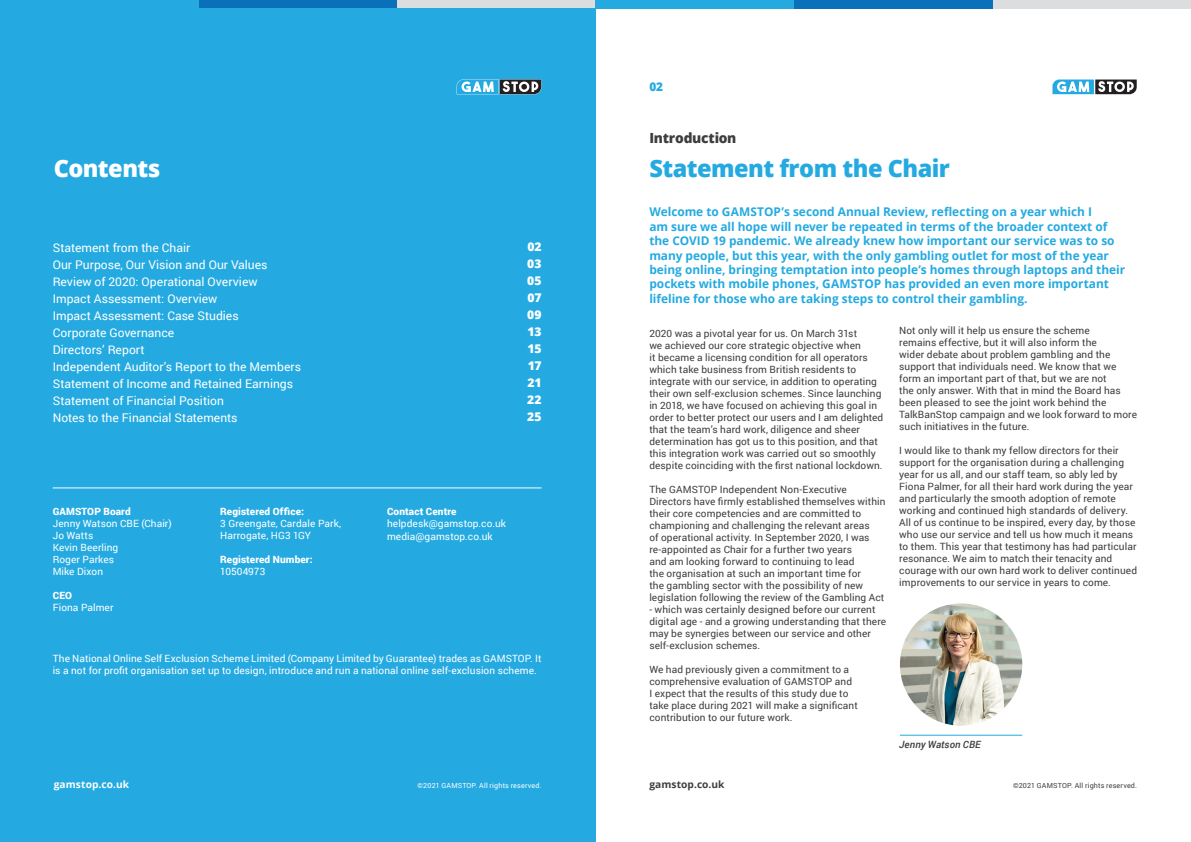
<style>
.page{position:relative;width:1191px;height:842px;background:#fff}
.page>*{position:absolute;margin:0;border:0;box-sizing:border-box;transform-origin:0 0}
.t1{font:800 24px "Open Sans";letter-spacing:-.02em;color:#24aae1}
.t2{font:800 24px "Open Sans";letter-spacing:-.025em;color:#fff}
.t3{font:800 14px "Open Sans";letter-spacing:-.02em;color:#3e3e3f}
.t4{font:700 12px/14.4px "Open Sans";letter-spacing:-.005em;color:#24aae1}
.t5{font:12px "Roboto";color:#fff}
.t6{font:800 12px "Open Sans";letter-spacing:.005em;color:#fff}
.t7{font:800 12px "Open Sans";color:#24aae1}
.t8{font:10px/12px "Roboto";letter-spacing:.005em;color:#3e3e3f}
.t9{font:10px/12px "Roboto";letter-spacing:.005em;color:#fff}
.t10{font:900 10px "Roboto";letter-spacing:.01em;color:#fff}
.t11{font:italic 500 10px "Roboto";letter-spacing:.01em;color:#3e3e3f}
.t12{font:700 10px "Open Sans";color:#3e3e3f}
.t13{font:700 10px "Open Sans";color:#fff}
.t14{font:7px "Roboto";letter-spacing:.02em;color:#3e3e3f}
.t15{font:7px "Roboto";letter-spacing:.02em;color:#fff}
</style>
<div class="page">
<div style="left:397px;top:0;width:198px;height:9px;background:#dcdddf"></div>
<div style="left:198px;top:0;width:199px;height:9px;background:#0970b9"></div>
<div style="left:0;top:0;width:198px;height:9px;background:#24aae1"></div>
<div style="left:992px;top:0;width:199px;height:9px;background:#dcdddf"></div>
<div style="left:794px;top:0;width:198px;height:9px;background:#0970b9"></div>
<div style="left:595px;top:0;width:199px;height:9px;background:#24aae1"></div>
<svg style="left:1052px;top:79px;width:85px;height:15px"></svg>
<div style="left:0;top:9px;width:595px;height:833px;background:#24aae1"></div>
<img style="left:900px;top:603px;width:122px;height:123px;border-radius:61px">
<hr style="left:900px;top:735px;width:122px;height:1px;background:#24aae1">
<hr style="left:53px;top:488px;width:488px;height:1px;background:#fff">
<svg style="left:456px;top:79px;width:85px;height:15px"></svg>
<p class="t2" style="left:54px;top:150px;width:108px">Contents</p>
<p class="t5" style="left:53px;top:239px;width:139px">Statement from the Chair</p>
<p class="t5" style="left:53px;top:256px;width:216px">Our Purpose, Our Vision and Our Values</p>
<p class="t5" style="left:53px;top:273px;width:206px">Review of 2020: Operational Overview</p>
<p class="t5" style="left:53px;top:290px;width:166px">Impact Assessment: Overview</p>
<p class="t5" style="left:53px;top:307px;width:187px">Impact Assessment: Case Studies</p>
<p class="t5" style="left:53px;top:324px;width:123px">Corporate Governance</p>
<p class="t5" style="left:53px;top:341px;width:93px">Directors’ Report</p>
<p class="t5" style="left:53px;top:358px;width:250px">Independent Auditor’s Report to the Members</p>
<p class="t5" style="left:53px;top:375px;width:242px">Statement of Income and Retained Earnings</p>
<p class="t5" style="left:53px;top:392px;width:173px">Statement of Financial Position</p>
<p class="t5" style="left:53px;top:409px;width:186px">Notes to the Financial Statements</p>
<p class="t10" style="left:53px;top:504px;width:79px">GAMSTOP Board</p>
<p class="t9" style="left:53px;top:517px;width:120px">Jenny Watson CBE (Chair)</p>
<p class="t9" style="left:53px;top:529px;width:42px">Jo Watts</p>
<p class="t9" style="left:53px;top:541px;width:67px">Kevin Beerling</p>
<p class="t9" style="left:53px;top:553px;width:63px">Roger Parkes</p>
<p class="t9" style="left:53px;top:565px;width:52px">Mike Dixon</p>
<p class="t10" style="left:53px;top:588px;width:21px">CEO</p>
<p class="t9" style="left:53px;top:601px;width:62px">Fiona Palmer</p>
<p class="t10" style="left:220px;top:504px;width:85px">Registered Office:</p>
<p class="t9" style="left:220px;top:517px;width:122px">3 Greengate, Cardale Park,<br>Harrogate, HG3 1GY</p>
<p class="t10" style="left:220px;top:552px;width:94px">Registered Number:</p>
<p class="t9" style="left:220px;top:565px;width:47px">10504973</p>
<p class="t6" style="left:527px;top:237px;width:16px">02</p>
<p class="t6" style="left:527px;top:254px;width:16px">03</p>
<p class="t6" style="left:527px;top:271px;width:16px">05</p>
<p class="t6" style="left:527px;top:288px;width:16px">07</p>
<p class="t6" style="left:527px;top:305px;width:16px">09</p>
<p class="t6" style="left:527px;top:322px;width:16px">13</p>
<p class="t6" style="left:527px;top:339px;width:16px">15</p>
<p class="t6" style="left:528px;top:356px;width:15px">17</p>
<p class="t6" style="left:527px;top:373px;width:16px">21</p>
<p class="t6" style="left:527px;top:390px;width:16px">22</p>
<p class="t6" style="left:527px;top:407px;width:16px">25</p>
<p class="t10" style="left:387px;top:504px;width:71px">Contact Centre</p>
<p class="t9" style="left:387px;top:516px;width:120px;line-height:13.2px">helpdesk@gamstop.co.uk media@gamstop.co.uk</p>
<p class="t9" style="left:53px;top:652px;width:490px">The National Online Self Exclusion Scheme Limited (Company Limited by Guarantee) trades as GAMSTOP. It is a not for profit organisation set up to design, introduce and run a national online self-exclusion scheme.</p>
<p class="t13" style="left:54px;top:777px;width:77px">gamstop.co.uk</p>
<p class="t15" style="left:417px;top:781px;width:126px">©2021 GAMSTOP. All rights reserved.</p>
<p class="t7" style="left:649px;top:78px;width:15px">02</p>
<p class="t3" style="left:649px;top:127px;width:89px">Introduction</p>
<p class="t1" style="left:649px;top:150px;width:302px">Statement from the Chair</p>
<p class="t4" style="left:649px;top:205px;width:477px">Welcome to GAMSTOP’s second Annual Review, reflecting on a year which I<br>am sure we all hope will never be repeated in terms of the broader context of the COVID 19 pandemic. We already knew how important our service was to so many people, but this year, with the only gambling outlet for most of the year being online, bringing temptation into people’s homes through laptops and their pockets with mobile phones, GAMSTOP has provided an even more important lifeline for those who are taking steps to control their gambling.</p>
<p class="t8" style="left:649px;top:327px;width:235px">2020 was a pivotal year for us. On March 31st<br>we achieved our core strategic objective when<br>it became a licensing condition for all operators which take business from British residents to integrate with our service, in addition to operating their own self-exclusion schemes. Since launching in 2018, we have focused on achieving this goal in order to better protect our users and I am delighted that the team’s hard work, diligence and sheer determination has got us to this position, and that this integration work was carried out so smoothly despite coinciding with the first national lockdown.</p>
<p class="t8" style="left:649px;top:483px;width:238px">The GAMSTOP Independent Non-Executive Directors have firmly established themselves within their core competencies and are committed to championing and challenging the relevant areas<br>of operational activity. In September 2020, I was re-appointed as Chair for a further two years<br>and am looking forward to continuing to lead<br>the organisation at such an important time for<br>the gambling sector with the possibility of new legislation following the review of the Gambling Act</p>
<p class="t8" style="left:649px;top:603px;width:238px">- which was certainly designed before our current digital age - and a growing understanding that there may be synergies between our service and other self-exclusion schemes.</p>
<p class="t8" style="left:649px;top:663px;width:210px">We had previously given a commitment to a comprehensive evaluation of GAMSTOP and<br>I expect that the results of this study due to take place during 2021 will make a significant contribution to our future work.</p>
<p class="t8" style="left:899px;top:324px;width:239px">Not only will it help us ensure the scheme<br>remains effective, but it will also inform the<br>wider debate about problem gambling and the support that individuals need. We know that we form an important part of that, but we are not<br>the only answer. With that in mind the Board has been pleased to see the joint work behind the TalkBanStop campaign and we look forward to more such initiatives in the future.</p>
<p class="t8" style="left:899px;top:444px;width:226px">I would like to thank my fellow directors for their support for the organisation during a challenging</p>
<p class="t8" style="left:899px;top:468px;width:239px">year for us all, and our staff team, so ably led by Fiona Palmer, for all their hard work during the year and particularly the smooth adoption of remote working and continued high standards of delivery.<br>All of us continue to be inspired, every day, by those who use our service and tell us how much it means to them. This year that testimony has had particular resonance. We aim to match their tenacity and courage with our own hard work to deliver continued improvements to our service in years to come.</p>
<p class="t11" style="left:899px;top:737px;width:83px">Jenny Watson CBE</p>
<p class="t12" style="left:649px;top:777px;width:77px">gamstop.co.uk</p>
<p class="t14" style="left:1013px;top:781px;width:126px">©2021 GAMSTOP. All rights reserved.</p>
</div>
